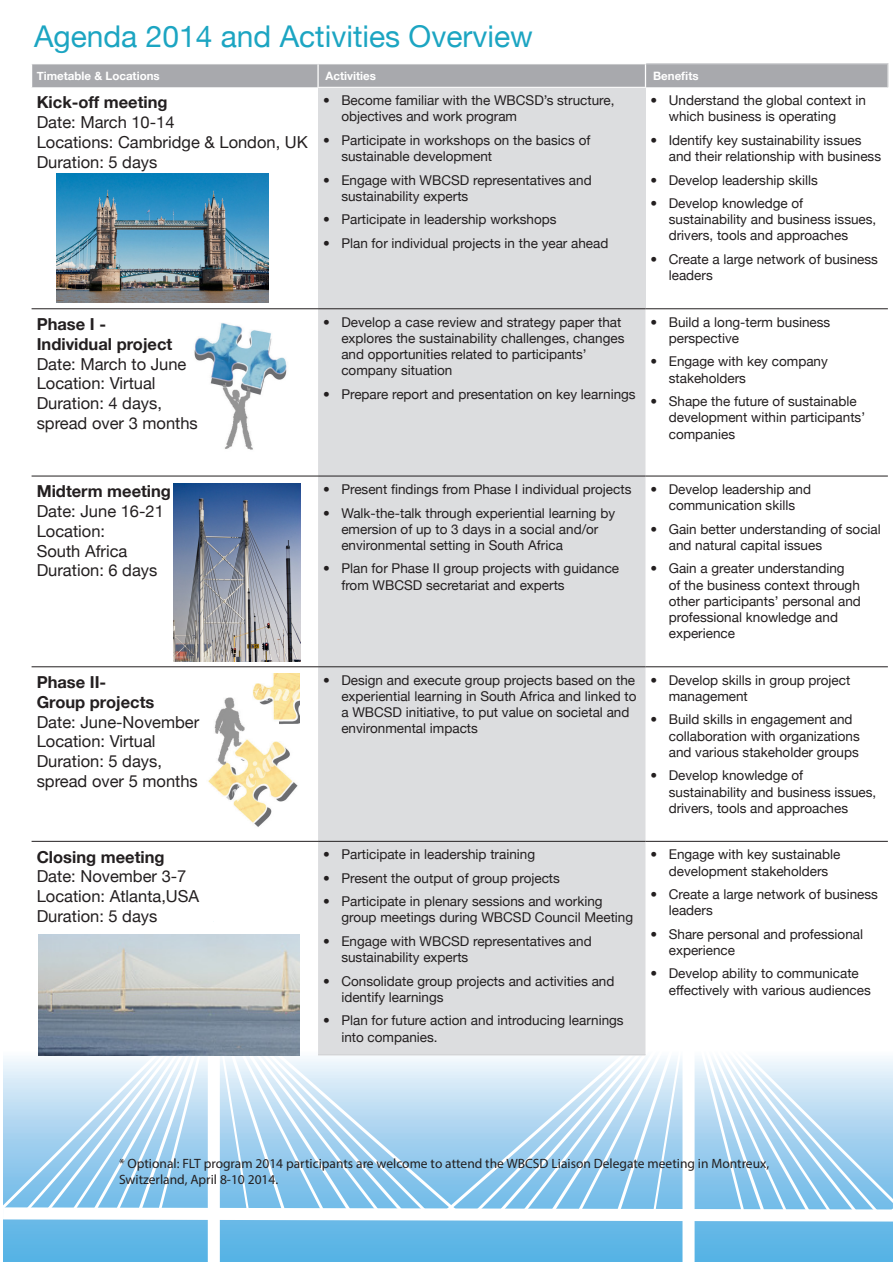
<style>
.page{position:relative;width:893px;height:1263px;background:#fff}
.page>*{position:absolute;margin:0;border:0;box-sizing:border-box;transform-origin:0 0}
.Title_level_2_-_14pt{font:30px "Helvetica Neue";color:#1ca5c2}
.t1{font:16.5px "Helvetica Neue";color:#231f20}
.t2{font:700 16.5px "Helvetica Neue";color:#231f20}
.t3{font:13.5px/16.2px "Helvetica Neue";color:#231f20}
.t4{font:13.5px/16.2px "Myriad Pro";color:#231f20}
.t5{font:700 11.55px "Helvetica Neue";color:#fff}
</style>
<div class="page">
<img style="left:208px;top:674px;width:92px;height:153px">
<img style="left:173px;top:323px;width:145px;height:153px">
<img style="left:57px;top:173px;width:211px;height:129px">
<svg style="left:3px;top:921px;width:890px;height:341px"></svg>
<div style="left:208px;top:921px;width:12px;height:341px;background:#fff"></div>
<div style="left:682px;top:921px;width:13px;height:341px;background:#fff"></div>
<svg style="left:3px;top:993px;width:890px;height:237px"></svg>
<div style="left:318px;top:87px;width:327px;height:222px;background:#dcdddf"></div>
<div style="left:318px;top:309px;width:327px;height:357px;background:#dcdddf"></div>
<div style="left:318px;top:667px;width:327px;height:387px;background:#dcdddf"></div>
<hr style="left:646px;top:63px;width:242px;height:1px;background:#d1d2d4">
<hr style="left:318px;top:1054px;width:327px;height:1px;background:#d1d2d4">
<div style="left:32px;top:64px;width:856px;height:23px;background:#a8a9ad"></div>
<hr style="left:317px;top:87px;width:329px;height:1px;background:#fff">
<hr style="left:318px;top:308px;width:327px;height:1px;background:#231f20">
<hr style="left:32px;top:308px;width:286px;height:1px;background:#231f20">
<hr style="left:32px;top:476px;width:286px;height:1px;background:#231f20">
<hr style="left:318px;top:476px;width:327px;height:1px;background:#231f20">
<hr style="left:318px;top:666px;width:327px;height:1px;background:#231f20">
<hr style="left:32px;top:666px;width:286px;height:1px;background:#231f20">
<hr style="left:318px;top:841px;width:327px;height:1px;background:#231f20">
<hr style="left:32px;top:841px;width:286px;height:1px;background:#231f20">
<hr style="left:645px;top:308px;width:243px;height:1px;background:#231f20">
<hr style="left:645px;top:476px;width:243px;height:1px;background:#231f20">
<hr style="left:645px;top:666px;width:243px;height:1px;background:#231f20">
<hr style="left:645px;top:841px;width:243px;height:1px;background:#231f20">
<img style="left:173px;top:484px;width:128px;height:177px">
<img style="left:38px;top:934px;width:262px;height:122px">
<p class="Title_level_2_-_14pt" style="left:34px;top:19px;width:500px">Agenda 2014 and Activities Overview</p>
<p class="t5" style="left:37px;top:69px;width:125px">Timetable &amp; Locations</p>
<p class="t5" style="left:326px;top:69px;width:52px">Activities</p>
<p class="t5" style="left:653px;top:69px;width:47px">Benefits</p>
<p class="t2" style="left:37px;top:92px;width:133px">Kick-off meeting</p>
<p class="t1" style="left:37px;top:113px;width:139px">Date: March 10-14</p>
<p class="t1" style="left:37px;top:132px;width:273px">Locations: Cambridge &amp; London, UK</p>
<p class="t1" style="left:37px;top:152px;width:122px">Duration: 5 days</p>
<p class="t3" style="left:341px;top:92px;width:275px;text-indent:-18px">• Become familiar with the WBCSD’s structure, objectives and work program</p>
<p class="t3" style="left:341px;top:132px;width:251px;text-indent:-18px">• Participate in workshops on the basics of sustainable development</p>
<p class="t3" style="left:341px;top:172px;width:252px;text-indent:-18px">• Engage with WBCSD representatives and sustainability experts</p>
<p class="t3" style="left:323px;top:211px;width:235px">• Participate in leadership workshops</p>
<p class="t3" style="left:323px;top:235px;width:287px">• Plan for individual projects in the year ahead</p>
<p class="t3" style="left:669px;top:92px;width:199px;text-indent:-18px">• Understand the global context in which business is operating</p>
<p class="t3" style="left:669px;top:132px;width:214px;text-indent:-18px">• Identify key sustainability issues and their relationship with business</p>
<p class="t3" style="left:651px;top:172px;width:169px">• Develop leadership skills</p>
<p class="t3" style="left:669px;top:195px;width:209px;text-indent:-18px">• Develop knowledge of sustainability and business issues, drivers, tools and approaches</p>
<p class="t3" style="left:669px;top:251px;width:211px;text-indent:-18px">• Create a large network of business leaders</p>
<p class="t2" style="left:37px;top:314px;width:71px">Phase I -</p>
<p class="t2" style="left:37px;top:334px;width:137px">Individual project</p>
<p class="t1" style="left:37px;top:354px;width:151px">Date: March to June</p>
<p class="t1" style="left:37px;top:374px;width:120px">Location: Virtual</p>
<p class="t1" style="left:37px;top:393px;width:127px">Duration: 4 days,</p>
<p class="t1" style="left:37px;top:413px;width:163px">spread over 3 months</p>
<p class="t2" style="left:37px;top:481px;width:136px">Midterm meeting</p>
<p class="t1" style="left:37px;top:501px;width:129px">Date: June 16-21</p>
<p class="t1" style="left:37px;top:521px;width:70px">Location:</p>
<p class="t1" style="left:37px;top:541px;width:92px">South Africa</p>
<p class="t1" style="left:37px;top:561px;width:122px">Duration: 6 days</p>
<p class="t2" style="left:37px;top:672px;width:71px">Phase II-</p>
<p class="t2" style="left:37px;top:692px;width:119px">Group projects</p>
<p class="t1" style="left:37px;top:712px;width:164px">Date: June-November</p>
<p class="t1" style="left:37px;top:732px;width:120px">Location: Virtual</p>
<p class="t1" style="left:37px;top:751px;width:127px">Duration: 5 days,</p>
<p class="t1" style="left:37px;top:771px;width:163px">spread over 5 months</p>
<p class="t2" style="left:37px;top:846px;width:129px">Closing meeting</p>
<p class="t1" style="left:37px;top:867px;width:151px">Date: November 3-7</p>
<p class="t1" style="left:37px;top:886px;width:164px">Location: Atlanta,USA</p>
<p class="t1" style="left:37px;top:906px;width:122px">Duration: 5 days</p>
<p class="t3" style="left:341px;top:314px;width:285px;text-indent:-18px">• Develop a case review and strategy paper that explores the sustainability challenges, changes and opportunities related to participants’ company situation</p>
<p class="t3" style="left:323px;top:386px;width:314px">• Prepare report and presentation on key learnings</p>
<p class="t3" style="left:669px;top:314px;width:163px;text-indent:-18px">• Build a long-term business perspective</p>
<p class="t3" style="left:669px;top:353px;width:161px;text-indent:-18px">• Engage with key company stakeholders</p>
<p class="t3" style="left:669px;top:393px;width:198px;text-indent:-18px">• Shape the future of sustainable development within participants’ companies</p>
<p class="t3" style="left:323px;top:481px;width:310px">• Present findings from Phase I individual projects</p>
<p class="t3" style="left:341px;top:504px;width:275px;text-indent:-18px">• Walk-the-talk through experiential learning by emersion of up to 3 days in a social and/or environmental setting in South Africa</p>
<p class="t3" style="left:341px;top:560px;width:279px;text-indent:-18px">• Plan for Phase II group projects with guidance from WBCSD secretariat and experts</p>
<p class="t3" style="left:651px;top:481px;width:162px;text-align:center">• Develop leadership and communication skills</p>
<p class="t3" style="left:669px;top:521px;width:214px;text-indent:-18px">• Gain better understanding of social and natural capital issues</p>
<p class="t3" style="left:669px;top:560px;width:194px;text-indent:-18px">• Gain a greater understanding<br>of the business context through other participants’ personal and professional knowledge and experience</p>
<p class="t3" style="left:341px;top:672px;width:297px;text-indent:-18px">• Design and execute group projects based on the experiential learning in South Africa and linked to a WBCSD initiative, to put value on societal and environmental impacts</p>
<p class="t3" style="left:669px;top:672px;width:183px;text-indent:-18px">• Develop skills in group project management</p>
<p class="t3" style="left:669px;top:711px;width:193px;text-indent:-18px">• Build skills in engagement and collaboration with organizations and various stakeholder groups</p>
<p class="t3" style="left:669px;top:767px;width:209px;text-indent:-18px">• Develop knowledge of sustainability and business issues, drivers, tools and approaches</p>
<p class="t3" style="left:323px;top:846px;width:213px">• Participate in leadership training</p>
<p class="t3" style="left:323px;top:870px;width:238px">• Present the output of group projects</p>
<p class="t3" style="left:341px;top:893px;width:293px;text-indent:-18px">• Participate in plenary sessions and working group meetings during WBCSD Council Meeting</p>
<p class="t3" style="left:341px;top:933px;width:252px;text-indent:-18px">• Engage with WBCSD representatives and sustainability experts</p>
<p class="t3" style="left:341px;top:972px;width:275px;text-indent:-18px">• Consolidate group projects and activities and identify learnings</p>
<p class="t3" style="left:341px;top:1012px;width:284px;text-indent:-18px">• Plan for future action and introducing learnings into companies.</p>
<p class="t3" style="left:651px;top:846px;width:191px;text-align:center">• Engage with key sustainable development stakeholders</p>
<p class="t3" style="left:669px;top:886px;width:211px;text-indent:-18px">• Create a large network of business leaders</p>
<p class="t3" style="left:669px;top:925px;width:196px;text-indent:-18px">• Share personal and professional experience</p>
<p class="t3" style="left:669px;top:965px;width:204px;text-indent:-18px">• Develop ability to communicate effectively with various audiences</p>
<p class="t4" style="left:119px;top:1155px;width:652px">* Optional: FLT program 2014 participants are welcome to attend the WBCSD Liaison Delegate meeting in Montreux,<br>Switzerland, April 8-10 2014.</p>
</div>
